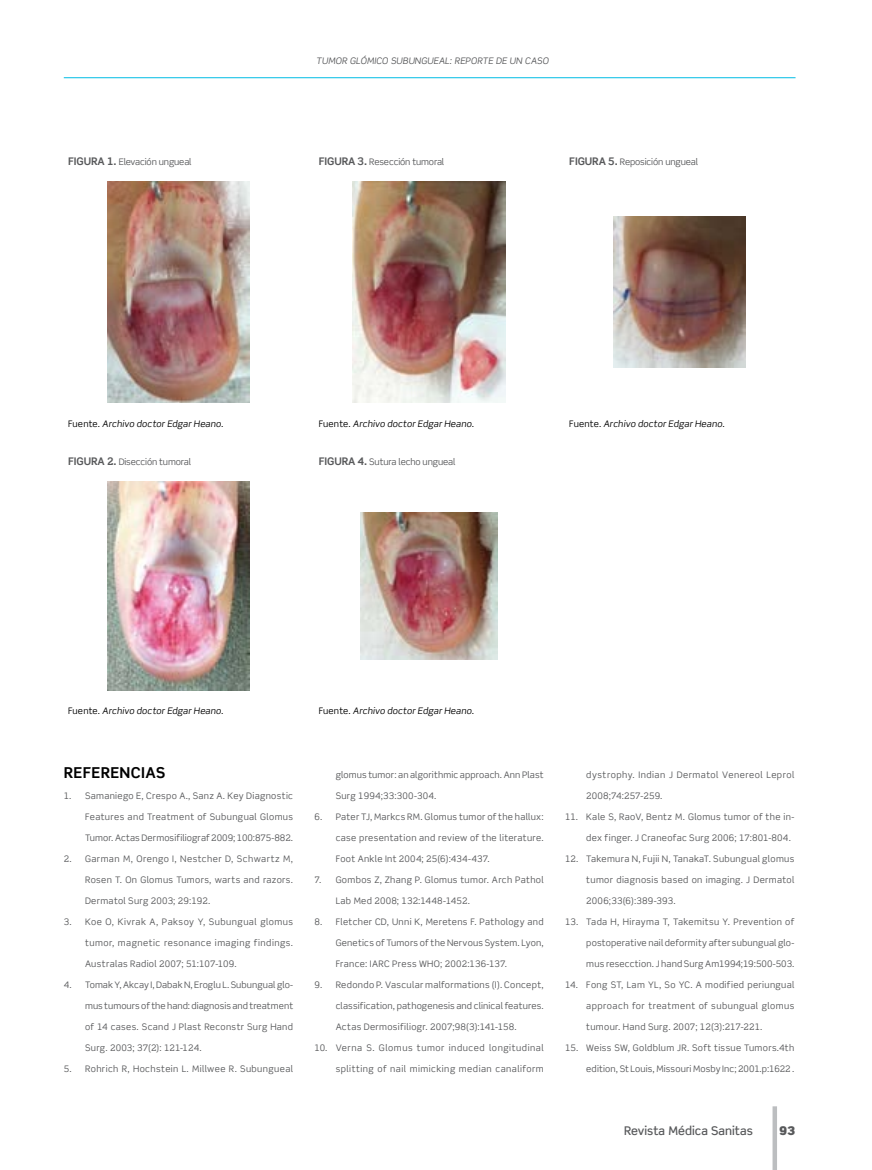
<style>
.page{position:relative;width:872px;height:1170px;background:#fff}
.page>*{position:absolute;margin:0;border:0;box-sizing:border-box;transform-origin:0 0}
.t1{font:700 15px "Scene Std";color:#000}
.t2{font:500 12px "Scene Std";color:#58595b}
.t3{font:900 12px "Scene Std";color:#58595b}
.t4{font:700 10.5px "Scene Std";letter-spacing:-.015em;color:#58595b}
.t5{font:9px "Scene Std";letter-spacing:.03em;color:#58595b}
.t6{font:9px "Scene Std";letter-spacing:.05em;color:#58595b}
.t7{font:9px "Scene Std";letter-spacing:.01em;color:#58595b}
.t8{font:italic 9px "Scene Std";letter-spacing:.02em;color:#000}
.t9{font:9px "Scene Std";letter-spacing:-.015em;color:#58595b}
.t10{font:9px "Scene Std";letter-spacing:.005em;color:#58595b}
.t11{font:9px "Scene Std";letter-spacing:.06em;color:#58595b}
.t12{font:9px "Scene Std";letter-spacing:.055em;color:#58595b}
.t13{font:italic 9px "Scene Std";letter-spacing:.01em;color:#58595b}
.s1{font-weight:700;font-size:10.5px}
.s2{font-style:normal}
</style>
<div class="page">
<hr style="left:64px;top:77px;width:731px;height:1px;background:#00bce4">
<div style="left:772px;top:1106px;width:5px;height:63px;background:#bcbec0"></div>
<img style="left:107px;top:181px;width:142px;height:222px">
<img style="left:108px;top:481px;width:142px;height:209px">
<img style="left:353px;top:182px;width:152px;height:220px">
<img style="left:360px;top:512px;width:138px;height:147px">
<img style="left:614px;top:217px;width:131px;height:150px">
<p class="t4" style="left:68px;top:154px;width:13px">FIGURA</p>
<p class="t9" style="left:107px;top:156px;width:86px"><span class="s1">1.</span> Elevación ungueal</p>
<p class="t13" style="left:316px;top:55px;width:234px">TUMOR GLÓMICO SUBUNGUEAL: REPORTE DE UN CASO</p>
<p class="t4" style="left:319px;top:154px;width:13px">FIGURA</p>
<p class="t9" style="left:357px;top:156px;width:88px"><span class="s1">3.</span> Resección tumoral</p>
<p class="t4" style="left:569px;top:154px;width:13px">FIGURA</p>
<p class="t9" style="left:608px;top:156px;width:91px"><span class="s1">5.</span> Reposición ungueal</p>
<p class="t8" style="left:68px;top:418px;width:157px"><span class="s2">Fuente.</span> Archivo doctor Edgar Heano.</p>
<p class="t4" style="left:68px;top:454px;width:13px">FIGURA</p>
<p class="t9" style="left:107px;top:456px;width:86px"><span class="s1">2.</span> Disección tumoral</p>
<p class="t8" style="left:319px;top:418px;width:157px"><span class="s2">Fuente.</span> Archivo doctor Edgar Heano.</p>
<p class="t4" style="left:319px;top:454px;width:13px">FIGURA</p>
<p class="t9" style="left:357px;top:456px;width:99px"><span class="s1">4.</span> Sutura lecho ungueal</p>
<p class="t8" style="left:569px;top:418px;width:157px"><span class="s2">Fuente.</span> Archivo doctor Edgar Heano.</p>
<p class="t8" style="left:68px;top:705px;width:157px"><span class="s2">Fuente.</span> Archivo doctor Edgar Heano.</p>
<h1 class="t1" style="left:64px;top:763px;width:11px">REFERENCIAS</h1>
<p class="t5" style="left:64px;top:790px;width:231px">1. Samaniego E, Crespo A., Sanz A. Key Diagnostic</p>
<p class="t5" style="left:85px;top:811px;width:210px">Features and Treatment of Subungual Glomus</p>
<p class="t7" style="left:85px;top:832px;width:209px">Tumor. Actas Dermosifiliograf 2009; 100:875-882.</p>
<p class="t6" style="left:64px;top:853px;width:231px">2. Garman M, Orengo I, Nestcher D, Schwartz M,</p>
<p class="t5" style="left:85px;top:874px;width:210px">Rosen T. On Glomus Tumors, warts and razors.</p>
<p class="t5" style="left:85px;top:895px;width:127px">Dermatol Surg 2003; 29:192.</p>
<p class="t6" style="left:64px;top:916px;width:231px">3. Koe O, Kivrak A, Paksoy Y, Subungual glomus</p>
<p class="t6" style="left:85px;top:937px;width:209px">tumor, magnetic resonance imaging findings.</p>
<p class="t5" style="left:85px;top:958px;width:153px">Australas Radiol 2007; 51:107-109.</p>
<p class="t7" style="left:64px;top:979px;width:231px">4. Tomak Y, Akcay I, Dabak N, Eroglu L. Subungual glo-</p>
<p class="t10" style="left:85px;top:1000px;width:210px">mus tumours of the hand: diagnosis and treatment</p>
<p class="t5" style="left:85px;top:1021px;width:209px">of 14 cases. Scand J Plast Reconstr Surg Hand</p>
<p class="t5" style="left:85px;top:1042px;width:118px">Surg. 2003; 37(2): 121-124.</p>
<p class="t5" style="left:64px;top:1063px;width:231px">5. Rohrich R, Hochstein L. Millwee R. Subungueal</p>
<p class="t8" style="left:319px;top:705px;width:157px"><span class="s2">Fuente.</span> Archivo doctor Edgar Heano.</p>
<p class="t5" style="left:336px;top:769px;width:209px">glomus tumor: an algorithmic approach. Ann Plast</p>
<p class="t5" style="left:336px;top:790px;width:102px">Surg 1994;33:300-304.</p>
<p class="t5" style="left:314px;top:811px;width:231px">6. Pater TJ, Markcs RM. Glomus tumor of the hallux:</p>
<p class="t5" style="left:336px;top:832px;width:209px">case presentation and review of the literature.</p>
<p class="t5" style="left:336px;top:853px;width:155px">Foot Ankle Int 2004; 25(6):434-437.</p>
<p class="t5" style="left:314px;top:874px;width:231px">7. Gombos Z, Zhang P. Glomus tumor. Arch Pathol</p>
<p class="t5" style="left:336px;top:895px;width:136px">Lab Med 2008; 132:1448-1452.</p>
<p class="t5" style="left:314px;top:916px;width:231px">8. Fletcher CD, Unni K, Meretens F. Pathology and</p>
<p class="t5" style="left:336px;top:937px;width:210px">Genetics of Tumors of the Nervous System. Lyon,</p>
<p class="t5" style="left:336px;top:958px;width:173px">France: IARC Press WHO; 2002:136-137.</p>
<p class="t5" style="left:314px;top:979px;width:231px">9. Redondo P. Vascular malformations (I). Concept,</p>
<p class="t5" style="left:336px;top:1000px;width:209px">classification, pathogenesis and clinical features.</p>
<p class="t5" style="left:336px;top:1021px;width:183px">Actas Dermosifiliogr. 2007;98(3):141-158.</p>
<p class="t11" style="left:314px;top:1042px;width:231px">10. Verna S. Glomus tumor induced longitudinal</p>
<p class="t6" style="left:336px;top:1063px;width:210px">splitting of nail mimicking median canaliform</p>
<p class="t12" style="left:586px;top:769px;width:209px">dystrophy. Indian J Dermatol Venereol Leprol</p>
<p class="t5" style="left:586px;top:790px;width:78px">2008;74:257-259.</p>
<p class="t5" style="left:565px;top:811px;width:231px">11. Kale S, RaoV, Bentz M. Glomus tumor of the in-</p>
<p class="t5" style="left:586px;top:832px;width:206px">dex finger. J Craneofac Surg 2006; 17:801-804.</p>
<p class="t5" style="left:565px;top:853px;width:231px">12. Takemura N, Fujii N, TanakaT. Subungual glomus</p>
<p class="t5" style="left:586px;top:874px;width:210px">tumor diagnosis based on imaging. J Dermatol</p>
<p class="t5" style="left:586px;top:895px;width:91px">2006;33(6):389-393.</p>
<p class="t5" style="left:565px;top:916px;width:231px">13. Tada H, Hirayma T, Takemitsu Y. Prevention of</p>
<p class="t5" style="left:586px;top:937px;width:209px">postoperative nail deformity after subungual glo-</p>
<p class="t7" style="left:586px;top:958px;width:210px">mus resecction. J hand Surg Am1994;19:500-503.</p>
<p class="t5" style="left:565px;top:979px;width:231px">14. Fong ST, Lam YL, So YC. A modified periungual</p>
<p class="t6" style="left:586px;top:1000px;width:210px">approach for treatment of subungual glomus</p>
<p class="t5" style="left:586px;top:1021px;width:177px">tumour. Hand Surg. 2007; 12(3):217-221.</p>
<p class="t5" style="left:565px;top:1042px;width:231px">15. Weiss SW, Goldblum JR. Soft tissue Tumors.4th</p>
<p class="t7" style="left:586px;top:1063px;width:209px">edition, St Louis, Missouri Mosby Inc; 2001.p:1622 .</p>
<h2 class="t2" style="left:624px;top:1123px;width:130px">Revista Médica Sanitas</h2>
<h2 class="t3" style="left:779px;top:1123px;width:18px">93</h2>
</div>
